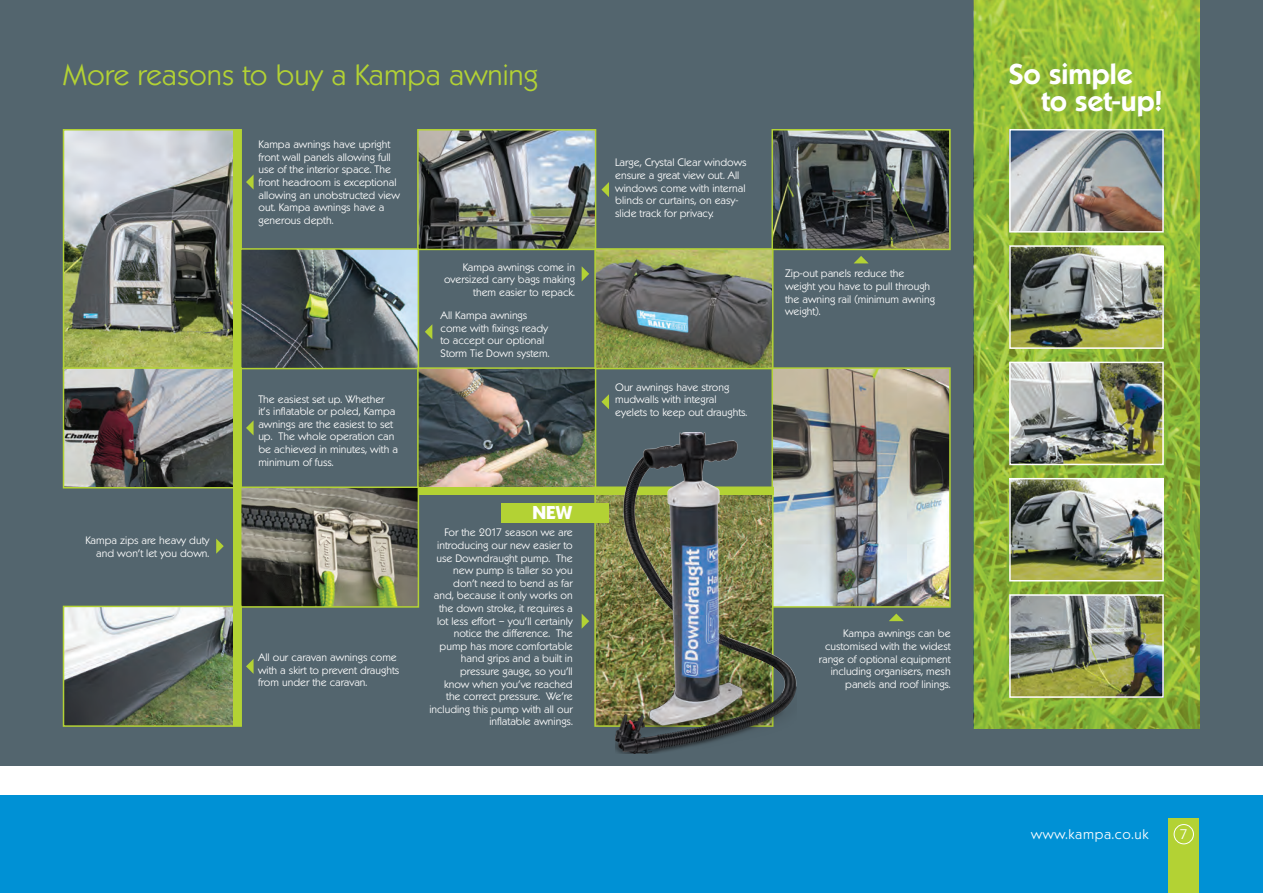
<style>
.page{position:relative;width:1263px;height:893px;background:#fff}
.page>*{position:absolute;margin:0;border:0;box-sizing:border-box;transform-origin:0 0}
.t1{font:300 28.5px "Koblenz Serial";color:#b3d234}
.t2{font:700 27.75px "Koblenz Serial";color:#fff}
.t3{font:800 18px "Koblenz Serial";color:#fff}
.t4{font:300 13.5px "Koblenz Serial";letter-spacing:.05em;color:#fff}
.t5{font:300 10.5px/12.6px "Koblenz Serial";color:#fff}
</style>
<div class="page">
<div style="left:0;top:795px;width:1263px;height:98px;background:#0091d5"></div>
<div style="left:1168px;top:819px;width:31px;height:74px;background:#b3d234"></div>
<div style="left:1174px;top:824px;width:20px;height:20px;border:1px solid #fff;border-radius:50%"></div>
<div style="left:0;top:0;width:1263px;height:765px;background:#53656e"></div>
<img style="left:974px;top:0;width:225px;height:729px">
<img style="left:1012px;top:132px;width:149px;height:98px">
<div style="left:1009px;top:129px;width:155px;height:104px;border:2px solid #fff"></div>
<img style="left:1012px;top:365px;width:149px;height:97px">
<div style="left:1009px;top:362px;width:155px;height:103px;border:2px solid #fff"></div>
<img style="left:1012px;top:481px;width:149px;height:97px">
<div style="left:1009px;top:478px;width:155px;height:103px;border:2px solid #fff"></div>
<img style="left:1012px;top:597px;width:149px;height:98px">
<div style="left:1009px;top:594px;width:155px;height:104px;border:2px solid #fff"></div>
<img style="left:62px;top:129px;width:889px;height:598px">
<img style="left:1012px;top:248px;width:149px;height:98px">
<div style="left:1009px;top:245px;width:155px;height:104px;border:2px solid #fff"></div>
<div style="left:501px;top:503px;width:108px;height:20px;background:#b3d234"></div>
<img style="left:615px;top:432px;width:181px;height:322px">
<p class="t1" style="left:63px;top:57px;width:477px">More reasons to buy a Kampa awning</p>
<p class="t2" style="left:1009px;top:58px;width:125px">So simple</p>
<p class="t2" style="left:1041px;top:85px;width:122px">to set-up!</p>
<p class="t5" style="left:85px;top:534px;width:125px;text-align:right">Kampa zips are heavy duty and won’t let you down.</p>
<p class="t5" style="left:259px;top:138px;width:143px">Kampa awnings have upright front wall panels allowing full use of the interior space. The front headroom is exceptional allowing an unobstructed view out. Kampa awnings have a generous depth.</p>
<p class="t5" style="left:258px;top:393px;width:141px">The easiest set up. Whether it’s inflatable or poled, Kampa awnings are the easiest to set up. The whole operation can be achieved in minutes, with a minimum of fuss.</p>
<p class="t5" style="left:258px;top:651px;width:143px">All our caravan awnings come with a skirt to prevent draughts from under the caravan.</p>
<p class="t5" style="left:463px;top:261px;width:114px">Kampa awnings come in</p>
<p class="t5" style="left:444px;top:273px;width:132px">oversized carry bags making</p>
<p class="t5" style="left:473px;top:286px;width:103px">them easier to repack.</p>
<p class="t5" style="left:441px;top:309px;width:110px">All Kampa awnings come with fixings ready to accept our optional<br>Storm Tie Down system.</p>
<p class="t3" style="left:532px;top:502px;width:41px">NEW</p>
<p class="t5" style="left:429px;top:526px;width:145px;text-align:right">For the 2017 season we are introducing our new easier to use Downdraught pump. The new pump is taller so you don’t need to bend as far<br>and, because it only works on the down stroke, it requires a lot less effort – you’ll certainly notice the difference. The pump has more comfortable hand grips and a built in pressure gauge, so you’ll<br>know when you’ve reached the correct pressure. We’re including this pump with all our inflatable awnings.</p>
<p class="t5" style="left:615px;top:156px;width:133px">Large, Crystal Clear windows ensure a great view out. All windows come with internal blinds or curtains, on easy&shy;slide track for privacy.</p>
<p class="t5" style="left:615px;top:381px;width:134px">Our awnings have strong mudwalls with integral eyelets to keep out draughts.</p>
<p class="t5" style="left:785px;top:267px;width:151px">Zip-out panels reduce the weight you have to pull through the awning rail (minimum awning weight).</p>
<p class="t5" style="left:819px;top:627px;width:133px;text-align:right">Kampa awnings can be customised with the widest range of optional equipment including organisers, mesh panels and roof linings.</p>
<p class="t4" style="left:1031px;top:826px;width:119px">www.kampa.co.uk</p>
<p class="t4" style="left:1179px;top:826px;width:10px">7</p>
</div>
